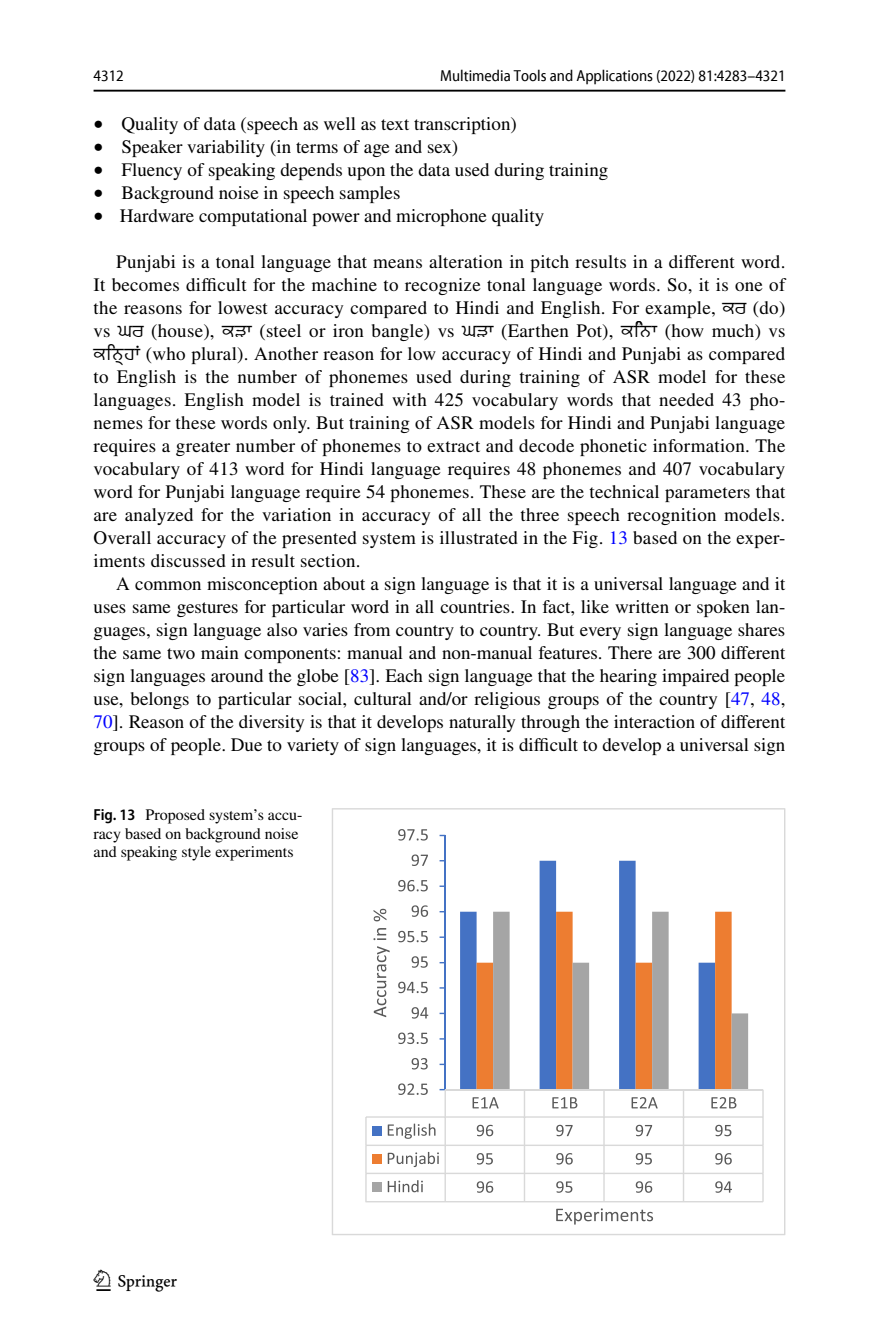
<style>
.page{position:relative;width:879px;height:1333px;background:#fff}
.page>*{position:absolute;margin:0;border:0;box-sizing:border-box;transform-origin:0 0}
.t1{font:30px "Springnew Regular 4";color:#000}
.t2{font:19px/23px "STIX";color:#000;text-align:justify}
.t3{font:16px/18.4px "STIX";color:#000}
.t4{font:semi-condensed 16px "Myriad Pro Unic";color:#000}
.s1{font-size:18.8px}
.s2{font-family:"Code 2000"}
.s3{color:#00f}
.s4{font-family:"Myriad Pro";font-weight:600;font-stretch:semi-condensed}
</style>
<div class="page">
<hr style="left:94px;top:90px;width:691px;height:2px;background:#000">
<svg style="left:332px;top:808px;width:453px;height:427px"></svg>
<p class="t4" style="left:93px;top:69px;width:32px">4312</p>
<p class="t4" style="left:440px;top:69px;width:347px">Multimedia Tools and Applications (2022) 81:4283–4321</p>
<p class="t2" style="left:94px;top:113px;width:425px"><span class="s1">•</span> Quality of data (speech as well as text transcription)</p>
<p class="t2" style="left:94px;top:136px;width:366px"><span class="s1">•</span> Speaker variability (in terms of age and sex)</p>
<p class="t2" style="left:94px;top:159px;width:516px"><span class="s1">•</span> Fluency of speaking depends upon the data used during training</p>
<p class="t2" style="left:94px;top:182px;width:308px"><span class="s1">•</span> Background noise in speech samples</p>
<p class="t2" style="left:94px;top:205px;width:452px"><span class="s1">•</span> Hardware computational power and microphone quality</p>
<p class="t2" style="left:94px;top:251px;width:693px;text-indent:23px">Punjabi is a tonal language that means alteration in pitch results in a different word.<br>It becomes difficult for the machine to recognize tonal language words. So, it is one of the reasons for lowest accuracy compared to Hindi and English. For example, <span class="s2">ਕਰ</span> (do) vs <span class="s2">ਘਰ</span> (house), <span class="s2">ਕੜਾ</span> (steel or iron bangle) vs <span class="s2">ਘੜਾ</span> (Earthen Pot), <span class="s2">ਕਿੰਨਾ</span> (how much) vs <span class="s2">ਕਿਨ੍ਹਾਂ</span> (who plural). Another reason for low accuracy of Hindi and Punjabi as compared to English is the number of phonemes used during training of ASR model for these languages. English model is trained with 425 vocabulary words that needed 43 pho&shy;nemes for these words only. But training of ASR models for Hindi and Punjabi language requires a greater number of phonemes to extract and decode phonetic information. The vocabulary of 413 word for Hindi language requires 48 phonemes and 407 vocabulary word for Punjabi language require 54 phonemes. These are the technical parameters that are analyzed for the variation in accuracy of all the three speech recognition models.<br>Overall accuracy of the presented system is illustrated in the Fig. <span class="s3">13</span> based on the exper&shy;iments discussed in result section.</p>
<p class="t2" style="left:94px;top:573px;width:693px;text-indent:23px">A common misconception about a sign language is that it is a universal language and it uses same gestures for particular word in all countries. In fact, like written or spoken lan&shy;guages, sign language also varies from country to country. But every sign language shares the same two main components: manual and non-manual features. There are 300 different sign languages around the globe [<span class="s3">83</span>]. Each sign language that the hearing impaired people use, belongs to particular social, cultural and/or religious groups of the country [<span class="s3">47</span>, <span class="s3">48</span>, <span class="s3">70</span>]. Reason of the diversity is that it develops naturally through the interaction of different groups of people. Due to variety of sign languages, it is difficult to develop a universal sign</p>
<p class="t3" style="left:94px;top:806px;width:210px"><span class="s4">Fig. 13</span> Proposed system’s accu&shy;racy based on background noise and speaking style experiments</p>
<h1 class="t1" style="left:96px;top:1269px;width:83px">1 3</h1>
</div>
